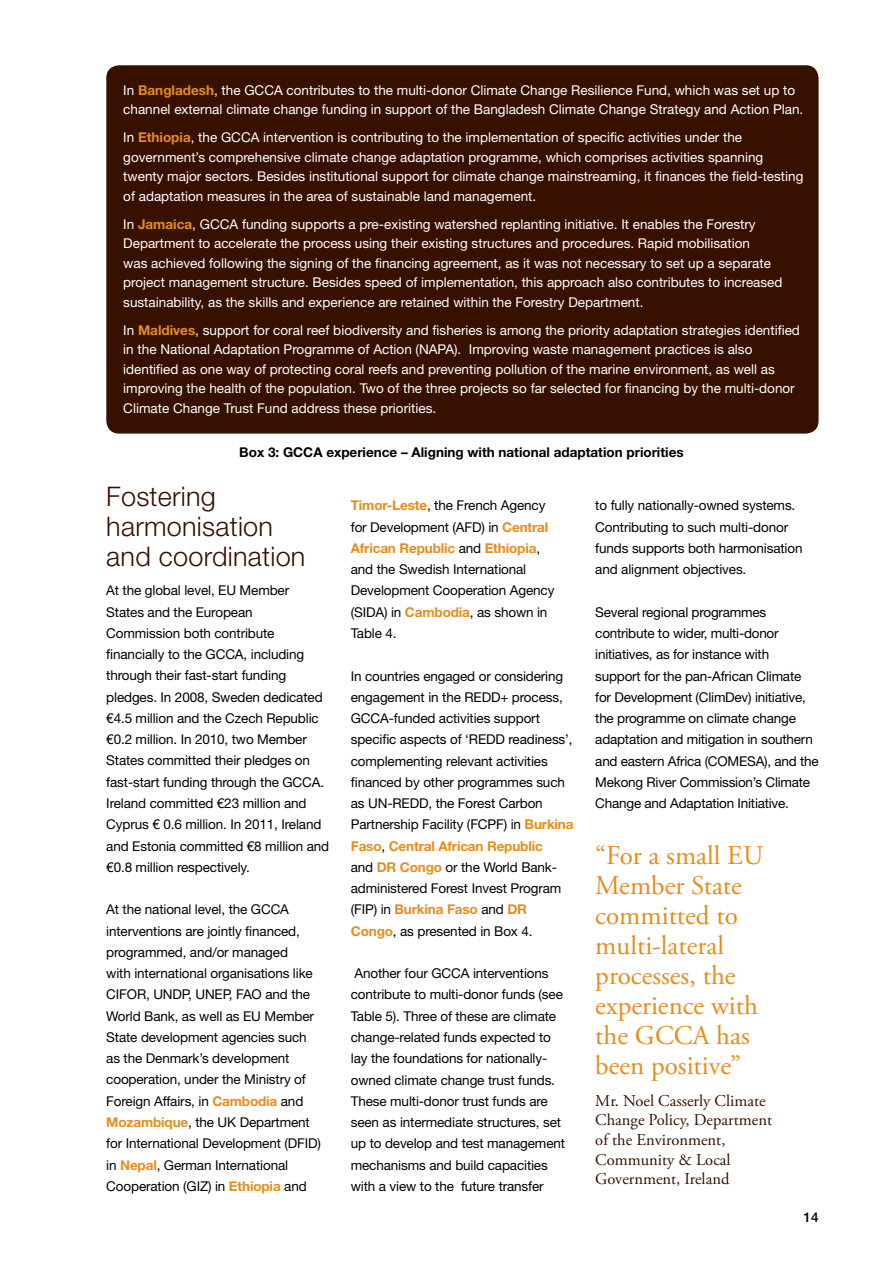
<style>
.page{position:relative;width:893px;height:1263px;background:#fff}
.page>*{position:absolute;margin:0;border:0;box-sizing:border-box;transform-origin:0 0}
.t1{font:27px/30px "Adobe Garamond Pro";color:#e78c1b}
.t2{font:300 27px/30px "Helvetica Neue LT Std";letter-spacing:.01em;color:#371000}
.t3{font:16.5px/19.5px "Adobe Garamond Pro";color:#371000}
.t4{font:13.5px/21.3px "Helvetica Neue LT Std";letter-spacing:-.01em;color:#000}
.t5{font:13.5px/19.5px "Helvetica Neue LT Std";color:#fff}
.t6{font:700 13.5px "Helvetica Neue LT Std";color:#000}
.t7{font:500 13.5px "Helvetica Neue LT Std";color:#000}
.s1{font-weight:700;color:#e78c1b}
</style>
<div class="page">
<div style="left:106px;top:65px;width:713px;height:369px;background:#371000;border-radius:13px"></div>
<p class="t5" style="left:123px;top:80px;width:681px">In <span class="s1">Bangladesh</span>, the GCCA contributes to the multi-donor Climate Change Resilience Fund, which was set up to channel external climate change funding in support of the Bangladesh Climate Change Strategy and Action Plan.</p>
<p class="t5" style="left:123px;top:127px;width:682px">In <span class="s1">Ethiopia</span>, the GCCA intervention is contributing to the implementation of specific activities under the government’s comprehensive climate change adaptation programme, which comprises activities spanning twenty major sectors. Besides institutional support for climate change mainstreaming, it finances the field-testing of adaptation measures in the area of sustainable land management.</p>
<p class="t5" style="left:123px;top:214px;width:661px">In <span class="s1">Jamaica</span>, GCCA funding supports a pre-existing watershed replanting initiative. It enables the Forestry Department to accelerate the process using their existing structures and procedures. Rapid mobilisation<br>was achieved following the signing of the financing agreement, as it was not necessary to set up a separate project management structure. Besides speed of implementation, this approach also contributes to increased sustainability, as the skills and experience are retained within the Forestry Department.</p>
<p class="t5" style="left:123px;top:320px;width:678px">In <span class="s1">Maldives</span>, support for coral reef biodiversity and fisheries is among the priority adaptation strategies identified in the National Adaptation Programme of Action (NAPA). Improving waste management practices is also identified as one way of protecting coral reefs and preventing pollution of the marine environment, as well as improving the health of the population. Two of the three projects so far selected for financing by the multi-donor Climate Change Trust Fund address these priorities.</p>
<p class="t6" style="left:239px;top:443px;width:446px">Box 3: GCCA experience – Aligning with national adaptation priorities</p>
<h1 class="t2" style="left:106px;top:481px;width:201px">Fostering harmonisation and coordination</h1>
<p class="t4" style="left:106px;top:580px;width:224px">At the global level, EU Member States and the European Commission both contribute financially to the GCCA, including through their fast-start funding pledges. In 2008, Sweden dedicated €4.5 million and the Czech Republic €0.2 million. In 2010, two Member States committed their pledges on fast-start funding through the GCCA.<br>Ireland committed €23 million and Cyprus € 0.6 million. In 2011, Ireland and Estonia committed €8 million and €0.8 million respectively.</p>
<p class="t4" style="left:106px;top:899px;width:216px">At the national level, the GCCA interventions are jointly financed, programmed, and/or managed<br>with international organisations like CIFOR, UNDP, UNEP, FAO and the World Bank, as well as EU Member State development agencies such as the Denmark’s development cooperation, under the Ministry of Foreign Affairs, in <span class="s1">Cambodia</span> and <span class="s1">Mozambique</span>, the UK Department for International Development (DFID) in <span class="s1">Nepal</span>, German International Cooperation (GIZ) in <span class="s1">Ethiopia</span> and</p>
<p class="t4" style="left:351px;top:495px;width:205px"><span class="s1">Timor-Leste</span>, the French Agency for Development (AFD) in <span class="s1">Central<br>African Republic</span> and <span class="s1">Ethiopia</span>, and the Swedish International<br>Development Cooperation Agency (SIDA) in <span class="s1">Cambodia</span>, as shown in<br>Table 4.</p>
<p class="t4" style="left:351px;top:665px;width:224px">In countries engaged or considering engagement in the REDD+ process, GCCA-funded activities support specific aspects of ‘REDD readiness’, complementing relevant activities financed by other programmes such as UN-REDD, the Forest Carbon Partnership Facility (FCPF) in <span class="s1">Burkina Faso</span>, <span class="s1">Central African Republic<br></span>and <span class="s1">DR Congo</span> or the World Bank&shy;administered Forest Invest Program (FIP) in <span class="s1">Burkina Faso</span> and <span class="s1">DR Congo</span>, as presented in Box 4.</p>
<p class="t4" style="left:351px;top:962px;width:216px">Another four GCCA interventions contribute to multi-donor funds (see Table 5). Three of these are climate change-related funds expected to lay the foundations for nationally&shy;owned climate change trust funds.<br>These multi-donor trust funds are seen as intermediate structures, set up to develop and test management mechanisms and build capacities with a view to the future transfer</p>
<p class="t4" style="left:595px;top:495px;width:209px">to fully nationally-owned systems.<br>Contributing to such multi-donor funds supports both harmonisation and alignment objectives.</p>
<p class="t4" style="left:595px;top:601px;width:225px">Several regional programmes contribute to wider, multi-donor initiatives, as for instance with<br>support for the pan-African Climate for Development (ClimDev) initiative, the programme on climate change adaptation and mitigation in southern and eastern Africa (COMESA), and the Mekong River Commission’s Climate Change and Adaptation Initiative.</p>
<h1 class="t1" style="left:595px;top:841px;width:169px">“For a small EU<br>Member State committed to multi-lateral processes, the experience with the GCCA has been positive”</h1>
<p class="t3" style="left:595px;top:1091px;width:178px">Mr. Noel Casserly Climate<br>Change Policy, Department of the Environment,<br>Community &amp; Local<br>Government, Ireland</p>
<p class="t7" style="left:803px;top:1209px;width:17px">14</p>
</div>
